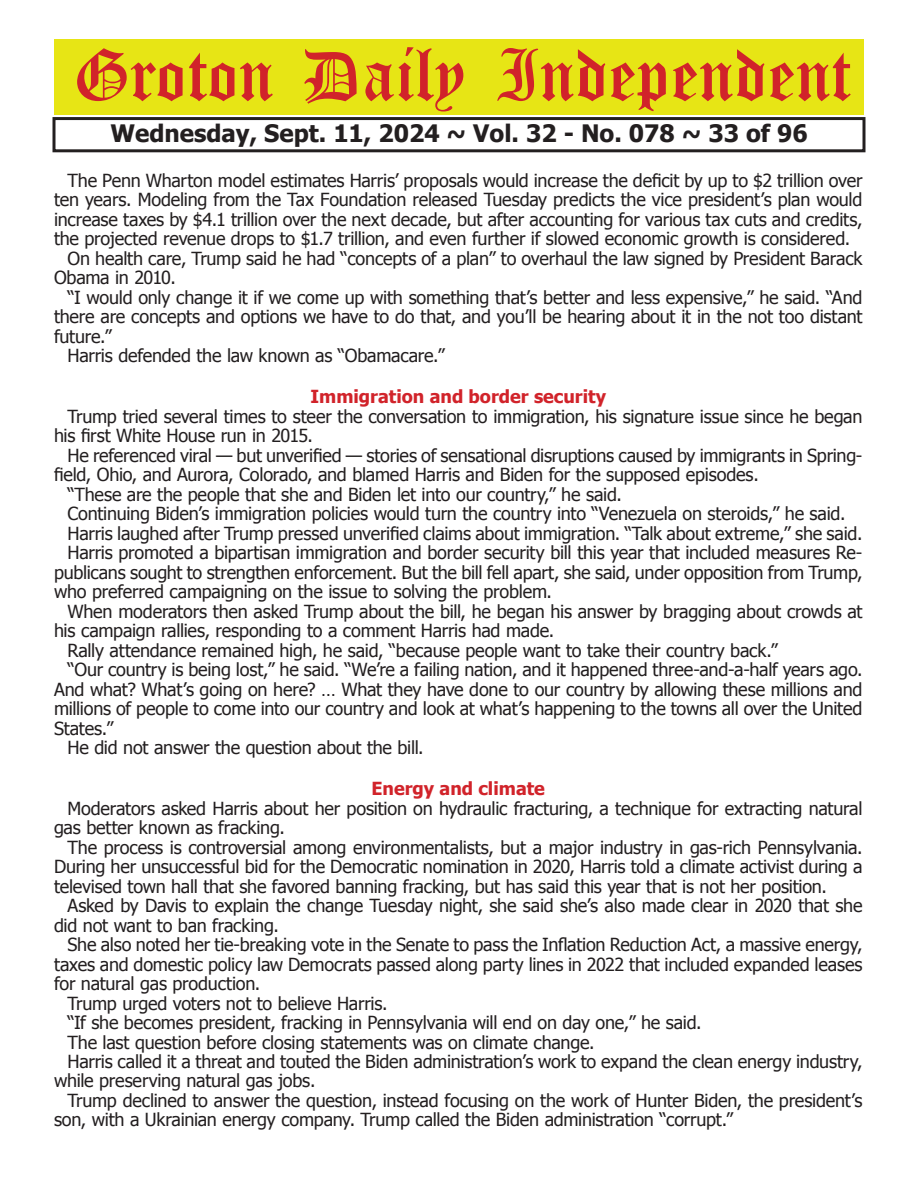
<style>
.page{position:relative;width:918px;height:1188px;background:#fff}
.page>*{position:absolute;margin:0;border:0;box-sizing:border-box;transform-origin:0 0}
.t1{font:54px "Old English Five";color:#d1232a}
.t2{font:700 24px "Tahoma";color:#231f20}
.t3{font:18px/19.5px "Tahoma";letter-spacing:-.015em;color:#231f20}
.t4{font:700 18px "Tahoma";color:#d1232a}
</style>
<div class="page">
<div style="left:52px;top:117px;width:814px;height:35px;border:3px solid #231f20"></div>
<div style="left:54px;top:40px;width:810px;height:75px;background:#e7e515"></div>
<h1 class="t1" style="left:73px;top:50px;width:779px">Groton Daily Independent</h1>
<h2 class="t2" style="left:110px;top:116px;width:699px">Wednesday, Sept. 11, 2024 ~ Vol. 32 - No. 078 ~ 33 of 96</h2>
<p class="t3" style="left:68px;top:169px;width:797px">The Penn Wharton model estimates Harris’ proposals would increase the deficit by up to $2 trillion over</p>
<p class="t3" style="left:54px;top:189px;width:810px">ten years. Modeling from the Tax Foundation released Tuesday predicts the vice president’s plan would</p>
<p class="t3" style="left:54px;top:208px;width:810px">increase taxes by $4.1 trillion over the next decade, but after accounting for various tax cuts and credits,</p>
<p class="t3" style="left:54px;top:228px;width:798px">the projected revenue drops to $1.7 trillion, and even further if slowed economic growth is considered.</p>
<p class="t3" style="left:68px;top:247px;width:797px">On health care, Trump said he had “concepts of a plan” to overhaul the law signed by President Barack</p>
<p class="t3" style="left:54px;top:267px;width:123px">Obama in 2010.</p>
<p class="t3" style="left:68px;top:286px;width:796px">“I would only change it if we come up with something that’s better and less expensive,” he said. “And</p>
<p class="t3" style="left:54px;top:306px;width:810px">there are concepts and options we have to do that, and you’ll be hearing about it in the not too distant</p>
<p class="t3" style="left:54px;top:325px;width:59px">future.”</p>
<p class="t3" style="left:68px;top:345px;width:379px">Harris defended the law known as “Obamacare.”</p>
<p class="t4" style="left:310px;top:384px;width:297px">Immigration and border security</p>
<p class="t3" style="left:54px;top:405px;width:810px;text-indent:14px">Trump tried several times to steer the conversation to immigration, his signature issue since he began his first White House run in 2015.</p>
<p class="t3" style="left:68px;top:444px;width:796px">He referenced viral — but unverified — stories of sensational disruptions caused by immigrants in Spring-</p>
<p class="t3" style="left:54px;top:464px;width:706px">field, Ohio, and Aurora, Colorado, and blamed Harris and Biden for the supposed episodes.</p>
<p class="t3" style="left:68px;top:483px;width:556px">“These are the people that she and Biden let into our country,” he said.</p>
<p class="t3" style="left:68px;top:503px;width:779px">Continuing Biden’s immigration policies would turn the country into “Venezuela on steroids,” he said.</p>
<p class="t3" style="left:68px;top:522px;width:796px">Harris laughed after Trump pressed unverified claims about immigration. “Talk about extreme,” she said.</p>
<p class="t3" style="left:68px;top:542px;width:796px">Harris promoted a bipartisan immigration and border security bill this year that included measures Re-</p>
<p class="t3" style="left:54px;top:561px;width:810px">publicans sought to strengthen enforcement. But the bill fell apart, she said, under opposition from Trump,</p>
<p class="t3" style="left:54px;top:581px;width:500px">who preferred campaigning on the issue to solving the problem.</p>
<p class="t3" style="left:68px;top:600px;width:796px">When moderators then asked Trump about the bill, he began his answer by bragging about crowds at</p>
<p class="t3" style="left:54px;top:620px;width:502px">his campaign rallies, responding to a comment Harris had made.</p>
<p class="t3" style="left:68px;top:639px;width:712px">Rally attendance remained high, he said, “because people want to take their country back.”</p>
<p class="t3" style="left:68px;top:659px;width:797px">“Our country is being lost,” he said. “We’re a failing nation, and it happened three-and-a-half years ago.</p>
<p class="t3" style="left:54px;top:678px;width:810px">And what? What’s going on here? … What they have done to our country by allowing these millions and</p>
<p class="t3" style="left:54px;top:698px;width:810px">millions of people to come into our country and look at what’s happening to the towns all over the United</p>
<p class="t3" style="left:54px;top:717px;width:61px">States.”</p>
<p class="t3" style="left:68px;top:737px;width:358px">He did not answer the question about the bill.</p>
<p class="t4" style="left:372px;top:776px;width:175px">Energy and climate</p>
<p class="t3" style="left:54px;top:797px;width:810px;text-indent:14px">Moderators asked Harris about her position on hydraulic fracturing, a technique for extracting natural gas better known as fracking.</p>
<p class="t3" style="left:54px;top:836px;width:810px;text-align:justify;text-indent:14px">The process is controversial among environmentalists, but a major industry in gas-rich Pennsylvania.<br>During her unsuccessful bid for the Democratic nomination in 2020, Harris told a climate activist during a televised town hall that she favored banning fracking, but has said this year that is not her position.</p>
<p class="t3" style="left:54px;top:895px;width:810px;text-indent:14px">Asked by Davis to explain the change Tuesday night, she said she’s also made clear in 2020 that she did not want to ban fracking.</p>
<p class="t3" style="left:68px;top:934px;width:796px">She also noted her tie-breaking vote in the Senate to pass the Inflation Reduction Act, a massive energy,</p>
<p class="t3" style="left:54px;top:953px;width:810px">taxes and domestic policy law Democrats passed along party lines in 2022 that included expanded leases</p>
<p class="t3" style="left:54px;top:973px;width:208px">for natural gas production.</p>
<p class="t3" style="left:68px;top:992px;width:322px">Trump urged voters not to believe Harris.</p>
<p class="t3" style="left:68px;top:1012px;width:636px">“If she becomes president, fracking in Pennsylvania will end on day one,” he said.</p>
<p class="t3" style="left:68px;top:1031px;width:529px">The last question before closing statements was on climate change.</p>
<p class="t3" style="left:68px;top:1051px;width:797px">Harris called it a threat and touted the Biden administration’s work to expand the clean energy industry,</p>
<p class="t3" style="left:54px;top:1070px;width:263px">while preserving natural gas jobs.</p>
<p class="t3" style="left:68px;top:1090px;width:797px">Trump declined to answer the question, instead focusing on the work of Hunter Biden, the president’s</p>
<p class="t3" style="left:54px;top:1109px;width:681px">son, with a Ukrainian energy company. Trump called the Biden administration “corrupt.”</p>
</div>
